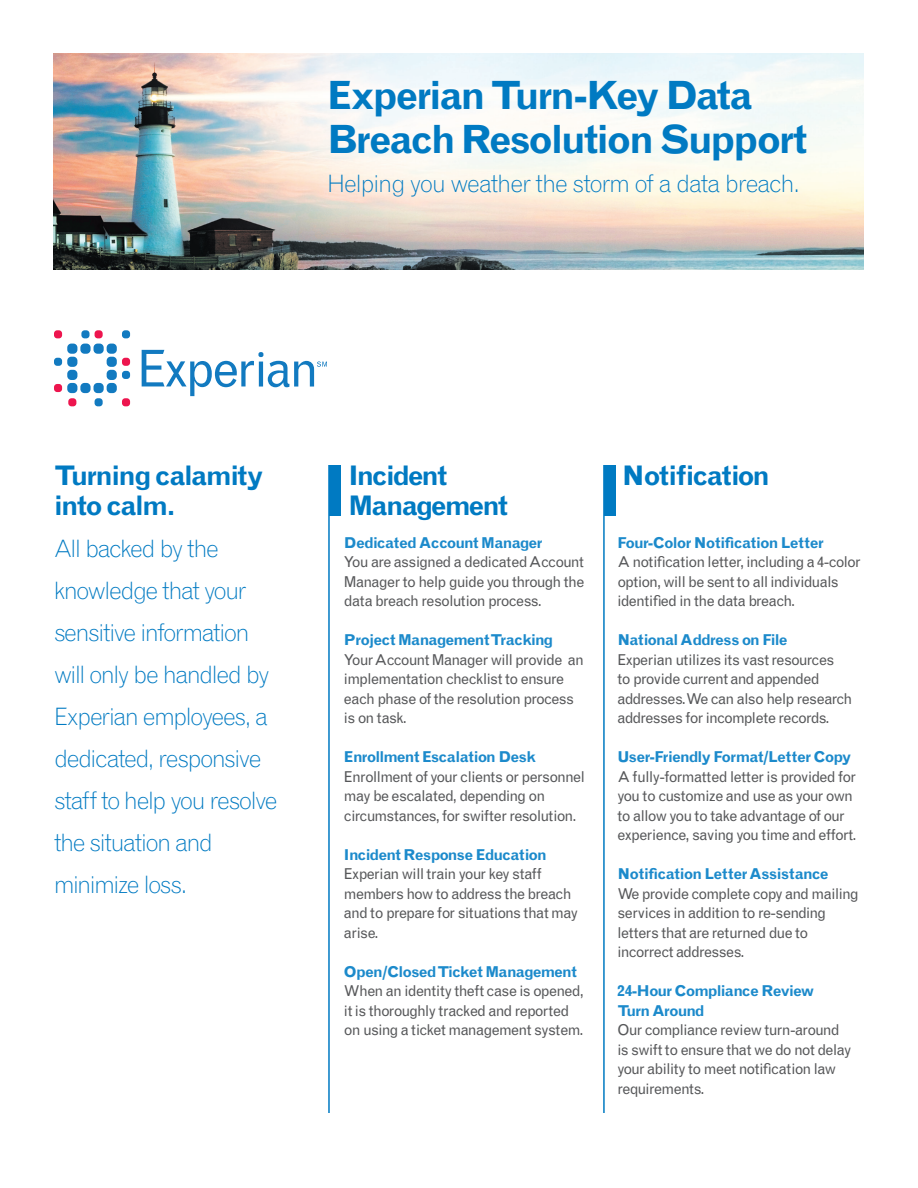
<style>
.page{position:relative;width:918px;height:1188px;background:#fff}
.page>*{position:absolute;margin:0;border:0;box-sizing:border-box;transform-origin:0 0}
.t1{font:700 39px/43.5px "Grotesque";letter-spacing:-.06em;color:#007ac2}
.t2{font:700 27px/30px "Grotesque";letter-spacing:-.06em;color:#007ac2}
.t3{font:700 27px "Grotesque";letter-spacing:-.08em;color:#007ac2}
.t4{font:300 24px/42px "Grotesque";letter-spacing:-.065em;color:#007ac2}
.t5{font:15px/19.5px "Grotesque";letter-spacing:-.045em;color:#57585a}
.t6{font:700 15px/19.5px "Grotesque";letter-spacing:-.045em;color:#1c8acb}
</style>
<div class="page">
<img style="left:54px;top:54px;width:810px;height:216px">
<div style="left:67px;top:344px;width:10px;height:10px;background:#127ac0;border-radius:4px"></div>
<div style="left:80px;top:344px;width:11px;height:10px;background:#127ac0;border-radius:4px"></div>
<div style="left:94px;top:344px;width:10px;height:10px;background:#127ac0;border-radius:4px"></div>
<div style="left:107px;top:344px;width:10px;height:10px;background:#127ac0;border-radius:4px"></div>
<div style="left:67px;top:357px;width:10px;height:10px;background:#127ac0;border-radius:4px"></div>
<div style="left:107px;top:357px;width:10px;height:10px;background:#127ac0;border-radius:4px"></div>
<div style="left:67px;top:370px;width:10px;height:10px;background:#127ac0;border-radius:4px"></div>
<div style="left:107px;top:370px;width:10px;height:10px;background:#127ac0;border-radius:4px"></div>
<div style="left:67px;top:383px;width:10px;height:10px;background:#127ac0;border-radius:4px"></div>
<div style="left:80px;top:383px;width:11px;height:10px;background:#127ac0;border-radius:4px"></div>
<div style="left:94px;top:383px;width:10px;height:10px;background:#127ac0;border-radius:4px"></div>
<div style="left:107px;top:383px;width:10px;height:10px;background:#127ac0;border-radius:4px"></div>
<div style="left:54px;top:330px;width:8px;height:8px;background:#ed154e;border-radius:3px"></div>
<div style="left:81px;top:330px;width:9px;height:8px;background:#127ac0;border-radius:3px"></div>
<div style="left:95px;top:330px;width:8px;height:8px;background:#ed154e;border-radius:3px"></div>
<div style="left:122px;top:330px;width:8px;height:8px;background:#127ac0;border-radius:3px"></div>
<div style="left:54px;top:384px;width:8px;height:8px;background:#ed154e;border-radius:3px"></div>
<div style="left:68px;top:398px;width:8px;height:8px;background:#ed154e;border-radius:3px"></div>
<div style="left:95px;top:398px;width:8px;height:8px;background:#127ac0;border-radius:3px"></div>
<div style="left:122px;top:398px;width:8px;height:8px;background:#ed154e;border-radius:3px"></div>
<div style="left:54px;top:358px;width:8px;height:8px;background:#127ac0;border-radius:3px"></div>
<div style="left:122px;top:358px;width:8px;height:8px;background:#ed154e;border-radius:3px"></div>
<div style="left:122px;top:371px;width:8px;height:8px;background:#127ac0;border-radius:3px"></div>
<svg style="left:142px;top:350px;width:185px;height:46px"></svg>
<div style="left:329px;top:465px;width:12px;height:50px;background:#007ac2"></div>
<div style="left:604px;top:465px;width:12px;height:50px;background:#007ac2"></div>
<hr style="left:328px;top:465px;width:2px;height:648px;background:#007ac2">
<hr style="left:603px;top:465px;width:2px;height:648px;background:#007ac2">
<p class="t1" style="left:327px;top:74px;width:482px">Experian Turn-Key Data<br>Breach Resolution Support</p>
<p class="t4" style="left:327px;top:162px;width:475px">Helping you weather the storm of a data breach.</p>
<p class="t2" style="left:54px;top:461px;width:211px">Turning calamity into calm.</p>
<p class="t4" style="left:54px;top:528px;width:225px">All backed by the knowledge that your sensitive information will only be handled by<br>Experian employees, a dedicated, responsive staff to help you resolve the situation and minimize loss.</p>
<p class="t6" style="left:344px;top:533px;width:200px">Dedicated Account Manager</p>
<p class="t3" style="left:348px;top:460px;width:101px">Incident</p>
<p class="t2" style="left:348px;top:491px;width:161px">Management</p>
<p class="t5" style="left:344px;top:552px;width:242px;text-align:justify">You are assigned a dedicated Account Manager to help guide you through the data breach resolution process.</p>
<p class="t6" style="left:344px;top:630px;width:211px">Project Management Tracking</p>
<p class="t5" style="left:344px;top:650px;width:242px">Your Account Manager will provide an implementation checklist to ensure each phase of the resolution process is on task.</p>
<p class="t6" style="left:344px;top:747px;width:194px">Enrollment Escalation Desk</p>
<p class="t5" style="left:344px;top:767px;width:242px">Enrollment of your clients or personnel may be escalated, depending on circumstances, for swifter resolution.</p>
<p class="t6" style="left:344px;top:845px;width:204px">Incident Response Education</p>
<p class="t5" style="left:344px;top:864px;width:236px">Experian will train your key staff members how to address the breach and to prepare for situations that may arise.</p>
<p class="t6" style="left:344px;top:962px;width:235px">Open/Closed Ticket Management</p>
<p class="t5" style="left:344px;top:981px;width:241px">When an identity theft case is opened, it is thoroughly tracked and reported on using a ticket management system.</p>
<p class="t2" style="left:622px;top:461px;width:149px">Notification</p>
<p class="t6" style="left:617px;top:533px;width:208px">Four-Color Notification Letter</p>
<p class="t5" style="left:617px;top:552px;width:245px">A notification letter, including a 4-color option, will be sent to all individuals identified in the data breach.</p>
<p class="t6" style="left:617px;top:630px;width:172px">National Address on File</p>
<p class="t5" style="left:617px;top:650px;width:237px">Experian utilizes its vast resources<br>to provide current and appended addresses. We can also help research addresses for incomplete records.</p>
<p class="t6" style="left:617px;top:747px;width:236px">User-Friendly Format/Letter Copy</p>
<p class="t5" style="left:617px;top:767px;width:240px">A fully-formatted letter is provided for you to customize and use as your own to allow you to take advantage of our experience, saving you time and effort.</p>
<p class="t6" style="left:617px;top:864px;width:213px">Notification Letter Assistance</p>
<p class="t5" style="left:617px;top:884px;width:243px">We provide complete copy and mailing services in addition to re-sending letters that are returned due to incorrect addresses.</p>
<p class="t6" style="left:617px;top:981px;width:198px">24-Hour Compliance Review<br>Turn Around</p>
<p class="t5" style="left:617px;top:1020px;width:236px">Our compliance review turn-around is swift to ensure that we do not delay your ability to meet notification law requirements.</p>
</div>
